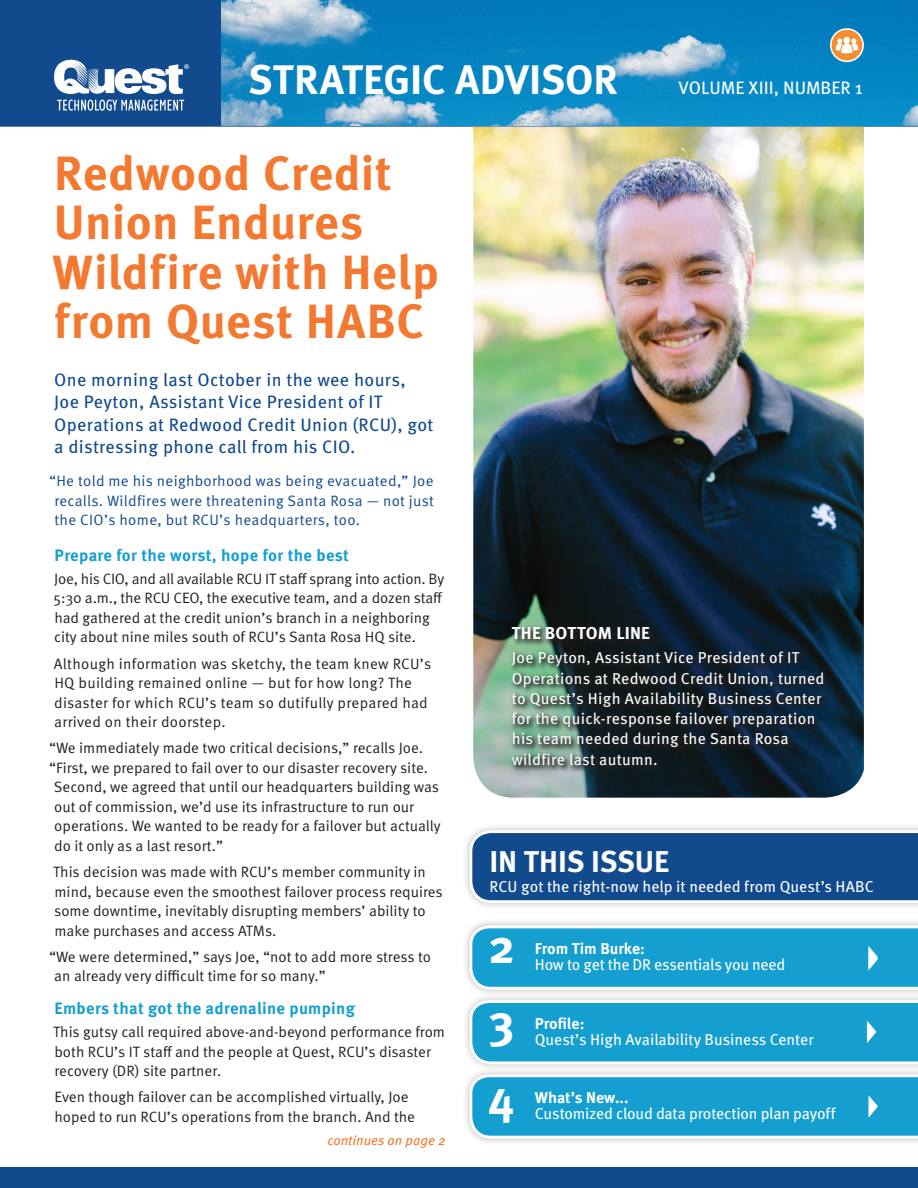
<style>
.page{position:relative;width:918px;height:1188px;background:#fff}
.page>*{position:absolute;margin:0;border:0;box-sizing:border-box;transform-origin:0 0}
.Main_Story_Heading{font:700 48px/49.5px "Meta OT";letter-spacing:.01em;color:#f37930}
.t1{font:700 48px "Meta OT";color:#fff}
.t2{font:700 41.25px "Meta OT";letter-spacing:-.005em;color:#fff}
.t3{font:700 30px "Meta OT";letter-spacing:-.005em;color:#fff}
.t4{font:18px/22.5px "Meta OT";letter-spacing:.02em;color:#124a8e}
.t5{font:18px "Meta OT";letter-spacing:-.005em;color:#fff}
.Photo_Caption_Headin{font:700 17.25px "Meta OT";letter-spacing:.01em;color:#fff}
.t6{font:700 16.5px "Meta OT";letter-spacing:.02em;color:#159fd1}
.Blue-arrow_blk_text{font:15.75px/20.2px "Meta OT";letter-spacing:.01em;color:#fff}
.Blue-arrow_blk_text-2{font:15.75px "Meta OT";letter-spacing:-.015em;color:#fff}
.t7{font:700 15.75px "Meta OT";color:#fff}
.t8{font:15px/19.5px "Meta OT Norm";color:#231f20}
.t9{font:15px/19.5px "Meta OT Norm";letter-spacing:.02em;color:#231f20}
.t10{font:15px/19.5px "Meta OT Norm";letter-spacing:.02em;color:#124a8e;text-align:justify}
.t11{font:italic 13.5px "Meta OT";color:#f37930}
</style>
<div class="page">
<div style="left:462px;top:822px;width:456px;height:89px;background:#231f20;opacity:.3"></div>
<svg style="left:468px;top:829px;width:450px;height:75px;background:#2c5e9a"></svg>
<div style="left:462px;top:918px;width:456px;height:79px;background:#f3f3f3"></div>
<div style="left:462px;top:992px;width:456px;height:80px;background:#f3f3f3"></div>
<div style="left:462px;top:1067px;width:456px;height:79px;background:#f3f3f3"></div>
<div style="left:0;top:0;width:221px;height:126px;background:#124a8e"></div>
<hr style="left:0;top:125px;width:918px;height:2px;background:#124a8e">
<div style="left:0;top:1167px;width:918px;height:21px;background:#124a8e"></div>
<img style="left:221px;top:0;width:697px;height:126px">
<img style="left:473px;top:127px;width:391px;height:671px">
<svg style="left:57px;top:100px;width:127px;height:11px"></svg>
<svg style="left:54px;top:60px;width:135px;height:34px"></svg>
<svg style="left:468px;top:924px;width:450px;height:67px;background:#35abd6"></svg>
<svg style="left:468px;top:1073px;width:450px;height:67px;background:#35abd6"></svg>
<svg style="left:830px;top:28px;width:34px;height:34px"></svg>
<svg style="left:836px;top:36px;width:22px;height:19px"></svg>
<svg style="left:468px;top:999px;width:450px;height:67px;background:#35abd6"></svg>
<div style="left:510px;top:625px;width:321px;height:149px;background:#231f20;opacity:.7"></div>
<p class="t2" style="left:248px;top:53px;width:371px">STRATEGIC ADVISOR</p>
<p class="Main_Story_Heading" style="left:53px;top:149px;width:388px">Redwood Credit<br>Union Endures<br>Wildfire with Help from Quest HABC</p>
<p class="t5" style="left:679px;top:77px;width:185px">VOLUME XIII, NUMBER 1</p>
<p class="t4" style="left:54px;top:368px;width:381px">One morning last October in the wee hours, Joe Peyton, Assistant Vice President of IT Operations at Redwood Credit Union (RCU), got a distressing phone call from his CIO.</p>
<p class="t10" style="left:54px;top:471px;width:381px;text-indent:-5px">“He told me his neighborhood was being evacuated,” Joe recalls. Wildfires were threatening Santa Rosa — not just the CIO’s home, but RCU’s headquarters, too.</p>
<p class="t6" style="left:55px;top:545px;width:296px">Prepare for the worst, hope for the best</p>
<p class="t8" style="left:54px;top:569px;width:392px">Joe, his CIO, and all available RCU IT staff sprang into action. By 5:30 a.m., the RCU CEO, the executive team, and a dozen staff had gathered at the credit union’s branch in a neighboring city about nine miles south of RCU’s Santa Rosa HQ site.</p>
<p class="t9" style="left:54px;top:654px;width:379px">Although information was sketchy, the team knew RCU’s HQ building remained online — but for how long? The disaster for which RCU’s team so dutifully prepared had arrived on their doorstep.</p>
<p class="t8" style="left:49px;top:739px;width:376px">“We immediately made two critical decisions,” recalls Joe.</p>
<p class="t8" style="left:49px;top:758px;width:381px">“First, we prepared to fail over to our disaster recovery site.</p>
<p class="t8" style="left:54px;top:778px;width:387px">Second, we agreed that until our headquarters building was</p>
<p class="t8" style="left:54px;top:797px;width:361px">out of commission, we’d use its infrastructure to run our</p>
<p class="t8" style="left:54px;top:817px;width:388px">operations. We wanted to be ready for a failover but actually</p>
<p class="t8" style="left:54px;top:836px;width:170px">do it only as a last resort.”</p>
<p class="t8" style="left:53px;top:862px;width:391px">This decision was made with RCU’s member community in mind, because even the smoothest failover process requires some downtime, inevitably disrupting members’ ability to make purchases and access ATMs.</p>
<p class="t8" style="left:54px;top:947px;width:378px;text-indent:-5px">“We were determined,” says Joe, “not to add more stress to an already very difficult time for so many.”</p>
<p class="t6" style="left:55px;top:998px;width:302px">Embers that got the adrenaline pumping</p>
<p class="t8" style="left:53px;top:1022px;width:393px">This gutsy call required above-and-beyond performance from both RCU’s IT staff and the people at Quest, RCU’s disaster recovery (DR) site partner.</p>
<p class="t8" style="left:54px;top:1088px;width:362px">Even though failover can be accomplished virtually, Joe hoped to run RCU’s operations from the branch. And the</p>
<p class="t11" style="left:327px;top:1132px;width:120px">continues on page 2</p>
<p class="Photo_Caption_Headin" style="left:512px;top:623px;width:140px">THE BOTTOM LINE</p>
<p class="Blue-arrow_blk_text" style="left:512px;top:648px;width:314px">Joe Peyton, Assistant Vice President of IT Operations at Redwood Credit Union, turned to Quest’s High Availability Business Center for the quick-response failover preparation his team needed during the Santa Rosa wildfire last autumn.</p>
<p class="t3" style="left:489px;top:842px;width:182px">IN THIS ISSUE</p>
<p class="Blue-arrow_blk_text" style="left:490px;top:876px;width:386px">RCU got the right-now help it needed from Quest’s HABC</p>
<p class="t1" style="left:488px;top:916px;width:29px">2</p>
<p class="t7" style="left:535px;top:938px;width:112px">From Tim Burke:</p>
<p class="Blue-arrow_blk_text-2" style="left:535px;top:955px;width:252px">How to get the DR essentials you need</p>
<p class="t1" style="left:488px;top:991px;width:28px">3</p>
<p class="t7" style="left:535px;top:1013px;width:51px">Profile:</p>
<p class="Blue-arrow_blk_text" style="left:535px;top:1030px;width:281px">Quest’s High Availability Business Center</p>
<p class="t1" style="left:488px;top:1067px;width:28px">4</p>
<p class="t7" style="left:535px;top:1087px;width:95px">What’s New...</p>
<p class="Blue-arrow_blk_text-2" style="left:535px;top:1104px;width:302px">Customized cloud data protection plan payoff</p>
</div>
